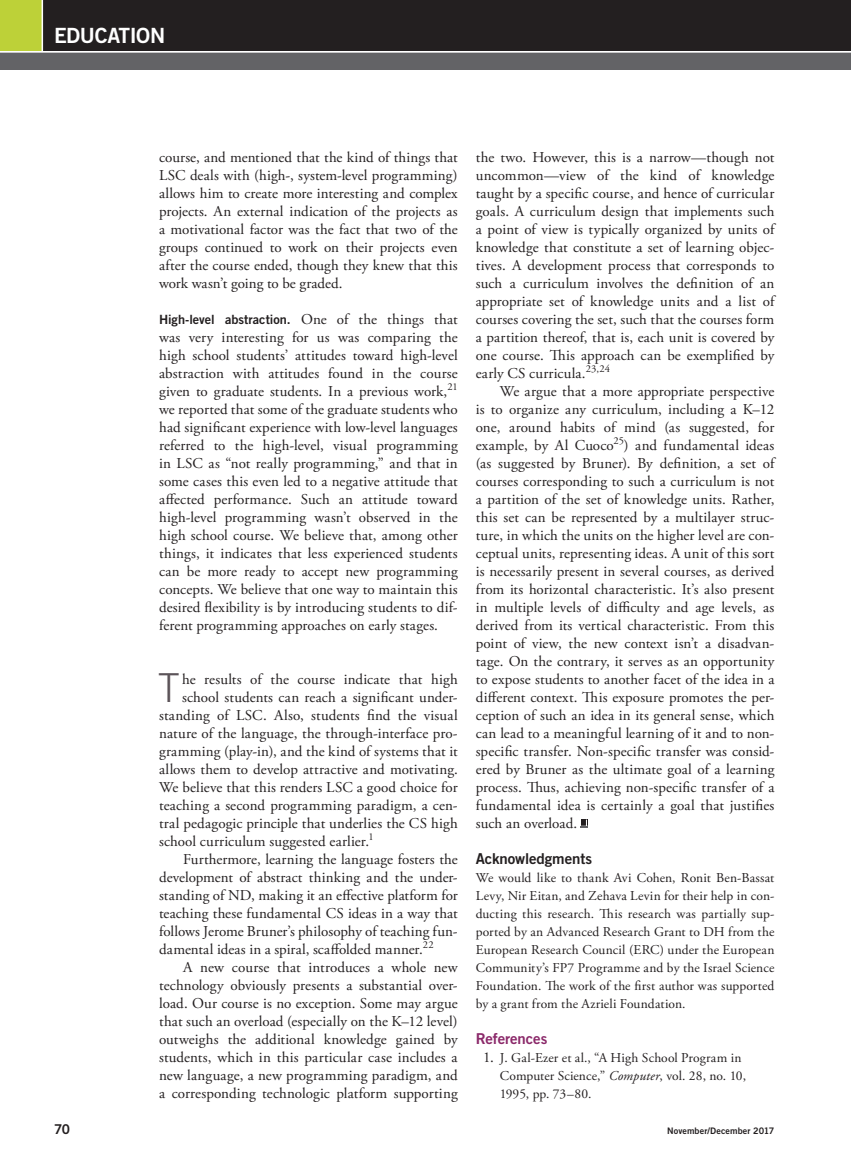
<style>
.page{position:relative;width:851px;height:1161px;background:#fff}
.page>*{position:absolute;margin:0;border:0;box-sizing:border-box;transform-origin:0 0}
.t1{font:300 39.9px "Trade Gothic LT Std";color:#5c5459}
.t2{font:21px "Trade Gothic LT Std Bd 2";letter-spacing:-.02em;color:#fff}
.t3{font:15px/18px "Adobe Garamond Pro";letter-spacing:.01em;color:#231f20;text-align:justify}
.t4{font:15px "Trade Gothic LT Std Bd 2";letter-spacing:-.005em;color:#231f20}
.t5{font:15px "Trade Gothic LT Std Bd 2";letter-spacing:-.005em;color:#8b296a}
.t6{font:13.5px/18px "Adobe Garamond Pro";letter-spacing:.005em;color:#231f20;text-align:justify}
.t7{font:13.5px "Trade Gothic LT Std Bd 2";color:#231f20}
.t8{font:12.75px "Trade Gothic LT Std Bd 2";color:#231f20}
.t9{font:9px "Trade Gothic LT Std Bd 2";letter-spacing:.01em;color:#231f20}
.s1{font-family:"Adobe Garamond Pro";font-size:15px}
.s2{font-size:15px}
.s3{font-style:italic}
</style>
<div class="page">
<div style="left:0;top:0;width:42px;height:51px;background:#bdd138"></div>
<div style="left:42px;top:0;width:808px;height:51px;background:#231f20"></div>
<div style="left:0;top:52px;width:850px;height:18px;background:#636366"></div>
<svg style="left:580px;top:820px;width:8px;height:8px"></svg>
<hr style="left:42px;top:0;width:1px;height:51px;background:#fff">
<hr style="left:0;top:51px;width:850px;height:2px;background:#fff">
<h2 class="t2" style="left:54px;top:22px;width:113px">EDUCATION</h2>
<p class="t3" style="left:159px;top:149px;width:300px">course, and mentioned that the kind of things that LSC deals with (high-, system-level programming) allows him to create more interesting and complex projects. An external indication of the projects as a motivational factor was the fact that two of the groups continued to work on their projects even after the course ended, though they knew that this work wasn’t going to be graded.</p>
<p class="t8" style="left:159px;top:312px;width:300px">High-level abstraction. <span class="s1">One of the things that</span></p>
<p class="t3" style="left:159px;top:329px;width:300px">was very interesting for us was comparing the high school students’ attitudes toward high-level abstraction with attitudes found in the course given to graduate students. In a previous work,<sup>21 </sup>we reported that some of the graduate students who had significant experience with low-level languages referred to the high-level, visual programming in LSC as “not really programming,” and that in some cases this even led to a negative attitude that affected performance. Such an attitude toward high-level programming wasn’t observed in the high school course. We believe that, among other things, it indicates that less experienced students can be more ready to accept new programming concepts. We believe that one way to maintain this desired flexibility is by introducing students to dif&shy;ferent programming approaches on early stages.</p>
<h1 class="t1" style="left:158px;top:664px;width:24px">T</h1>
<p class="t3" style="left:182px;top:671px;width:277px">he results of the course indicate that high</p>
<p class="t3" style="left:182px;top:689px;width:277px">school students can reach a significant under-</p>
<p class="t3" style="left:159px;top:707px;width:300px">standing of LSC. Also, students find the visual</p>
<p class="t3" style="left:159px;top:725px;width:300px">nature of the language, the through-interface pro-</p>
<p class="t3" style="left:159px;top:743px;width:300px">gramming (play-in), and the kind of systems that it</p>
<p class="t3" style="left:159px;top:761px;width:300px">allows them to develop attractive and motivating.</p>
<p class="t3" style="left:159px;top:779px;width:300px">We believe that this renders LSC a good choice for</p>
<p class="t3" style="left:159px;top:797px;width:300px">teaching a second programming paradigm, a cen-</p>
<p class="t3" style="left:159px;top:815px;width:300px">tral pedagogic principle that underlies the CS high</p>
<p class="t3" style="left:159px;top:833px;width:216px">school curriculum suggested earlier.<sup>1</sup></p>
<p class="t3" style="left:183px;top:851px;width:276px">Furthermore, learning the language fosters the</p>
<p class="t3" style="left:159px;top:869px;width:300px">development of abstract thinking and the under-</p>
<p class="t3" style="left:159px;top:887px;width:300px">standing of ND, making it an effective platform for</p>
<p class="t3" style="left:159px;top:905px;width:300px">teaching these fundamental CS ideas in a way that</p>
<p class="t3" style="left:159px;top:923px;width:300px">follows Jerome Bruner’s philosophy of teaching fun-</p>
<p class="t3" style="left:159px;top:941px;width:276px">damental ideas in a spiral, scaffolded manner.<sup>22</sup></p>
<p class="t3" style="left:183px;top:959px;width:276px">A new course that introduces a whole new</p>
<p class="t3" style="left:159px;top:977px;width:300px">technology obviously presents a substantial over-</p>
<p class="t3" style="left:159px;top:995px;width:300px">load. Our course is no exception. Some may argue</p>
<p class="t3" style="left:159px;top:1013px;width:300px">that such an overload (especially on the K–12 level)</p>
<p class="t3" style="left:159px;top:1031px;width:300px">outweighs the additional knowledge gained by</p>
<p class="t3" style="left:159px;top:1049px;width:300px">students, which in this particular case includes a</p>
<p class="t3" style="left:159px;top:1067px;width:300px">new language, a new programming paradigm, and</p>
<p class="t3" style="left:159px;top:1085px;width:300px">a corresponding technologic platform supporting</p>
<p class="t3" style="left:476px;top:149px;width:300px">the two. However, this is a narrow—though not uncommon—view of the kind of knowledge taught by a specific course, and hence of curricular goals. A curriculum design that implements such a point of view is typically organized by units of knowledge that constitute a set of learning objec&shy;tives. A development process that corresponds to such a curriculum involves the definition of an appropriate set of knowledge units and a list of courses covering the set, such that the courses form a partition thereof, that is, each unit is covered by one course. This approach can be exemplified by early CS curricula.<sup>23,24</sup></p>
<p class="t3" style="left:475px;top:383px;width:300px;text-indent:24px">We argue that a more appropriate perspective is to organize any curriculum, including a K–12 one, around habits of mind (as suggested, for example, by Al Cuoco<sup>25</sup>) and fundamental ideas (as suggested by Bruner). By definition, a set of courses corresponding to such a curriculum is not a partition of the set of knowledge units. Rather, this set can be represented by a multilayer struc&shy;ture, in which the units on the higher level are con&shy;ceptual units, representing ideas. A unit of this sort is necessarily present in several courses, as derived from its horizontal characteristic. It’s also present in multiple levels of difficulty and age levels, as derived from its vertical characteristic. From this point of view, the new context isn’t a disadvan&shy;tage. On the contrary, it serves as an opportunity to expose students to another facet of the idea in a different context. This exposure promotes the per&shy;ception of such an idea in its general sense, which can lead to a meaningful learning of it and to non&shy;specific transfer. Non-specific transfer was consid&shy;ered by Bruner as the ultimate goal of a learning process. Thus, achieving non-specific transfer of a fundamental idea is certainly a goal that justifies such an overload.</p>
<p class="t4" style="left:476px;top:849px;width:118px">Acknowledgments</p>
<p class="t6" style="left:476px;top:869px;width:300px">We would like to thank Avi Cohen, Ronit Ben-Bassat Levy, Nir Eitan, and Zehava Levin for their help in con&shy;ducting this research. This research was partially sup&shy;ported by an Advanced Research Grant to DH from the European Research Council (ERC) under the European Community’s FP7 Programme and by the Israel Science Foundation. The work of the first author was supported by a grant from the Azrieli Foundation.</p>
<p class="t5" style="left:476px;top:1029px;width:73px">References</p>
<p class="t6" style="left:500px;top:1049px;width:248px;text-align:left;text-indent:-17px"><span class="s2">1.</span> J. Gal-Ezer et al., “A High School Program in<br>Computer Science,” <span class="s3">Computer</span>, vol. 28, no. 10,<br>1995, pp. 73–80.</p>
<p class="t7" style="left:54px;top:1121px;width:18px">70</p>
<p class="t9" style="left:667px;top:1125px;width:109px">November/December 2017</p>
</div>
